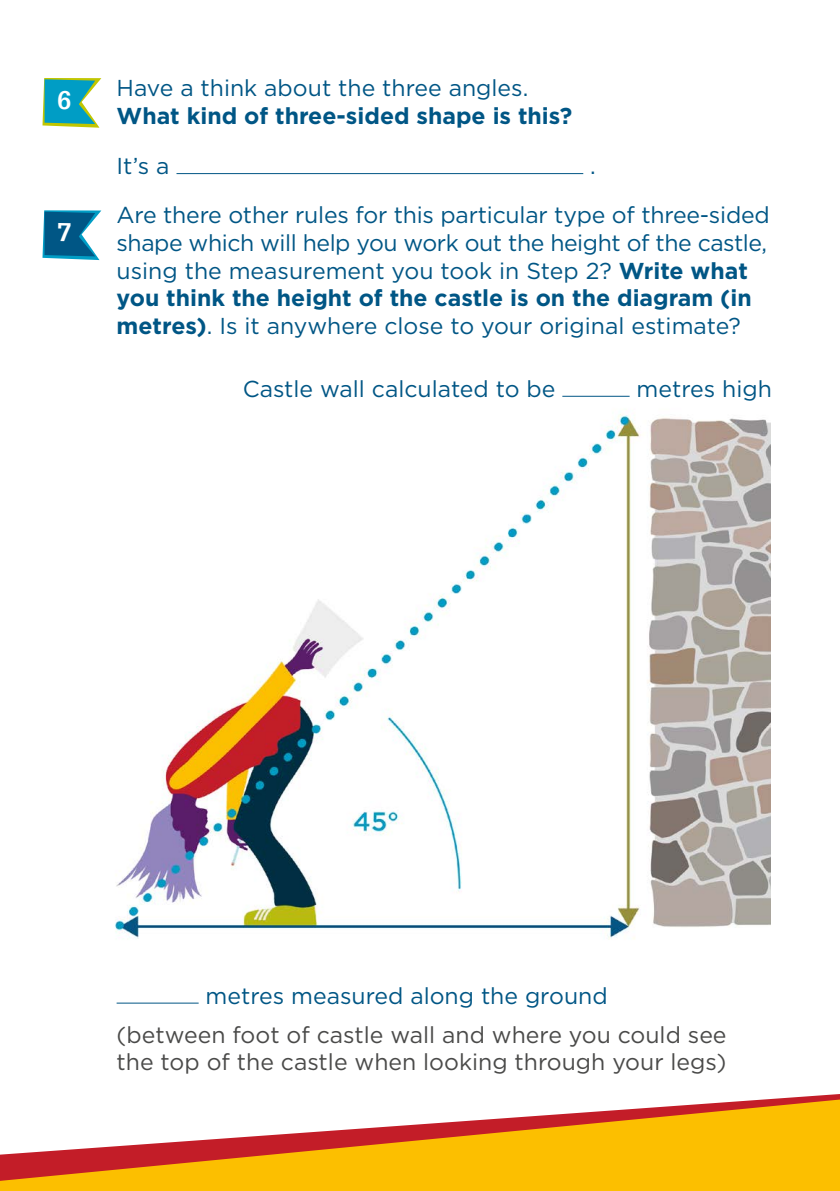
<style>
.page{position:relative;width:840px;height:1191px;background:#fff}
.page>*{position:absolute;margin:0;border:0;box-sizing:border-box;transform-origin:0 0}
.question{font:23px/27.6px "Gotham HTF";letter-spacing:-.01em;color:#005685}
.HES_body_11_5{font:23px/27.6px "Gotham HTF";color:#4a4a49}
.question-2{font:700 23px/27.6px "Gotham HTF";color:#005685}
.s1{font-weight:400}
.s2{font-weight:700}
</style>
<div class="page">
<hr style="left:176px;top:173px;width:407px;height:1px;background:#005685">
<img style="left:115px;top:414px;width:655px;height:525px">
<hr style="left:116px;top:1002px;width:82px;height:1px;background:#005685">
<hr style="left:562px;top:396px;width:67px;height:1px;background:#005685">
<svg style="left:0;top:1099px;width:839px;height:92px;fill:#fcbf00"></svg>
<svg style="left:42px;top:78px;width:59px;height:50px"></svg>
<svg style="left:42px;top:210px;width:59px;height:50px"></svg>
<p class="question-2" style="left:116px;top:74px;width:457px"><span class="s1">Have a think about the three angles.<br></span>What kind of three-sided shape is this?</p>
<p class="question" style="left:116px;top:152px;width:54px">It’s a</p>
<p class="question" style="left:590px;top:152px;width:7px">.</p>
<p class="question" style="left:116px;top:201px;width:654px">Are there other rules for this particular type of three-sided shape which will help you work out the height of the castle, using the measurement you took in Step 2? <span class="s2">Write what you think the height of the castle is on the diagram (in metres)</span>. Is it anywhere close to your original estimate?</p>
<p class="question" style="left:242px;top:374px;width:314px">Castle wall calculated to be</p>
<p class="question" style="left:636px;top:374px;width:137px">metres high</p>
<p class="question" style="left:205px;top:981px;width:403px">metres measured along the ground</p>
<p class="HES_body_11_5" style="left:116px;top:1020px;width:611px">(between foot of castle wall and where you could see the top of the castle when looking through your legs)</p>
</div>
